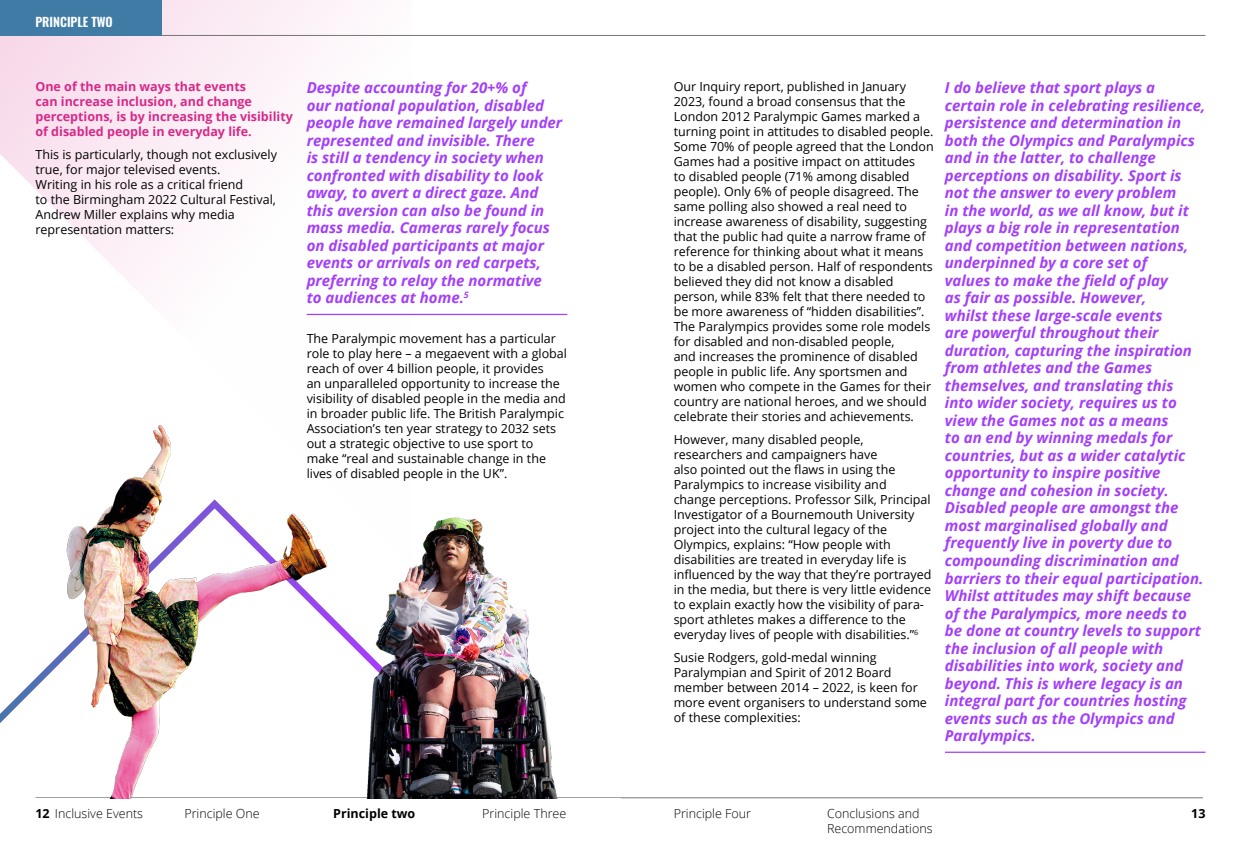
<style>
.page{position:relative;width:1241px;height:851px;background:#fff}
.page>*{position:absolute;margin:0;border:0;box-sizing:border-box;transform-origin:0 0}
.t1{font:italic 700 15px/17.5px "Open Sans";color:#a43ff9}
.t2{font:12.5px/15px "Open Sans";color:#000}
.t3{font:700 12.5px/15px "Open Sans";color:#d72988}
.t4{font:300 12.5px/15px "Open Sans";color:#000}
.t5{font:700 12.5px "Open Sans";color:#000}
.t6{font:600 12.5px "Oswald";color:#fff}
.s1{font-weight:700}
</style>
<div class="page">
<hr style="left:35px;top:797px;width:1167px;height:1px;background:#767676">
<svg style="left:0;top:0;width:412px;height:316px"></svg>
<hr style="left:0;top:35px;width:1205px;height:1px;background:#767676">
<hr style="left:306px;top:314px;width:261px;height:1px;background:#a43ff9">
<hr style="left:944px;top:751px;width:261px;height:1px;background:#a43ff9">
<img style="left:15px;top:425px;width:179px;height:373px">
<img style="left:194px;top:499px;width:456px;height:299px">
<div style="left:0;top:0;width:161px;height:36px;background:#407ba5"></div>
<p class="t6" style="left:35px;top:10px;width:79px">PRINCIPLE TWO</p>
<p class="t3" style="left:35px;top:79px;width:259px">One of the main ways that events<br>can increase inclusion, and change perceptions, is by increasing the visibility of disabled people in everyday life.</p>
<p class="t2" style="left:35px;top:146px;width:243px">This is particularly, though not exclusively true, for major televised events.<br>Writing in his role as a critical friend<br>to the Birmingham 2022 Cultural Festival, Andrew Miller explains why media representation matters:</p>
<p class="t1" style="left:306px;top:78px;width:257px">Despite accounting for 20+% of<br>our national population, disabled people have remained largely under represented and invisible. There<br>is still a tendency in society when confronted with disability to look away, to avert a direct gaze. And this aversion can also be found in mass media. Cameras rarely focus on disabled participants at major events or arrivals on red carpets, preferring to relay the normative<br>to audiences at home.<sup>5</sup></p>
<p class="t2" style="left:306px;top:330px;width:262px">The Paralympic movement has a particular role to play here – a megaevent with a global reach of over 4 billion people, it provides<br>an unparalleled opportunity to increase the visibility of disabled people in the media and in broader public life. The British Paralympic Association’s ten year strategy to 2032 sets out a strategic objective to use sport to make “real and sustainable change in the lives of disabled people in the UK”.</p>
<p class="t2" style="left:673px;top:79px;width:261px">Our Inquiry report, published in January 2023, found a broad consensus that the London 2012 Paralympic Games marked a turning point in attitudes to disabled people.<br>Some 70% of people agreed that the London Games had a positive impact on attitudes<br>to disabled people (71% among disabled people). Only 6% of people disagreed. The same polling also showed a real need to increase awareness of disability, suggesting that the public had quite a narrow frame of reference for thinking about what it means to be a disabled person. Half of respondents believed they did not know a disabled person, while 83% felt that there needed to be more awareness of “hidden disabilities”.<br>The Paralympics provides some role models for disabled and non-disabled people,<br>and increases the prominence of disabled people in public life. Any sportsmen and women who compete in the Games for their country are national heroes, and we should celebrate their stories and achievements.</p>
<p class="t2" style="left:673px;top:431px;width:259px">However, many disabled people, researchers and campaigners have<br>also pointed out the flaws in using the Paralympics to increase visibility and change perceptions. Professor Silk, Principal Investigator of a Bournemouth University project into the cultural legacy of the Olympics, explains: “How people with disabilities are treated in everyday life is influenced by the way that they’re portrayed in the media, but there is very little evidence to explain exactly how the visibility of para&shy;sport athletes makes a difference to the everyday lives of people with disabilities.”<sup>6</sup></p>
<p class="t2" style="left:673px;top:649px;width:255px">Susie Rodgers, gold-medal winning Paralympian and Spirit of 2012 Board member between 2014 – 2022, is keen for more event organisers to understand some of these complexities:</p>
<p class="t1" style="left:944px;top:78px;width:262px">I do believe that sport plays a certain role in celebrating resilience, persistence and determination in both the Olympics and Paralympics and in the latter, to challenge perceptions on disability. Sport is not the answer to every problem<br>in the world, as we all know, but it plays a big role in representation and competition between nations, underpinned by a core set of<br>values to make the field of play<br>as fair as possible. However,<br>whilst these large-scale events<br>are powerful throughout their duration, capturing the inspiration from athletes and the Games themselves, and translating this into wider society, requires us to view the Games not as a means<br>to an end by winning medals for countries, but as a wider catalytic opportunity to inspire positive change and cohesion in society.<br>Disabled people are amongst the most marginalised globally and frequently live in poverty due to compounding discrimination and barriers to their equal participation.<br>Whilst attitudes may shift because of the Paralympics, more needs to be done at country levels to support the inclusion of all people with disabilities into work, society and beyond. This is where legacy is an integral part for countries hosting events such as the Olympics and<br>Paralympics.</p>
<p class="t4" style="left:35px;top:805px;width:109px"><span class="s1">12</span> Inclusive Events</p>
<p class="t4" style="left:184px;top:805px;width:77px">Principle One</p>
<p class="t5" style="left:333px;top:804px;width:84px">Principle two</p>
<p class="t4" style="left:482px;top:805px;width:86px">Principle Three</p>
<p class="t4" style="left:673px;top:805px;width:79px">Principle Four</p>
<p class="t4" style="left:826px;top:805px;width:107px">Conclusions and<br>Recommendations</p>
<p class="t5" style="left:1190px;top:804px;width:16px">13</p>
</div>
